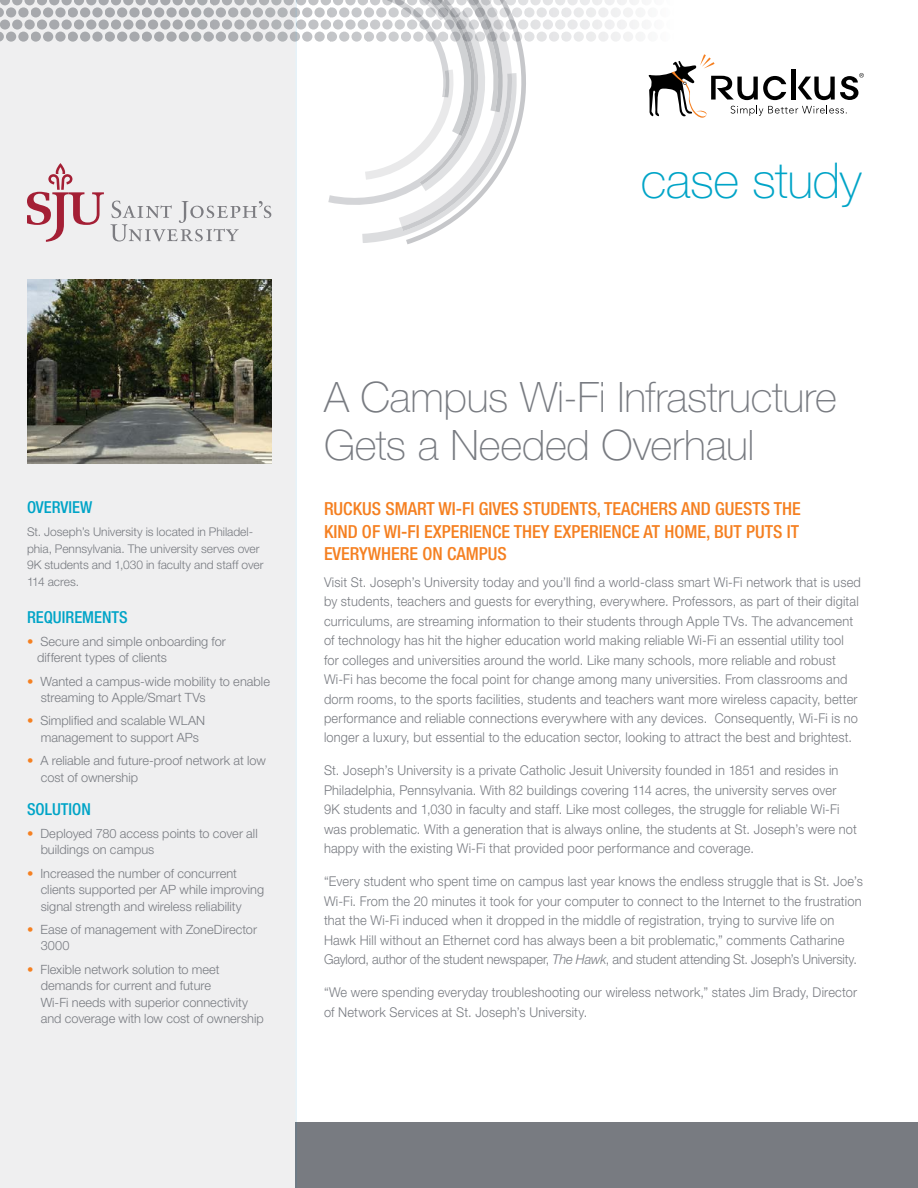
<style>
.page{position:relative;width:918px;height:1188px;background:#fff}
.page>*{position:absolute;margin:0;border:0;box-sizing:border-box;transform-origin:0 0}
.t1{font:100 49.5px "Helvetica Neue LT Std";letter-spacing:-.01em;color:#00a4c7}
.t2{font:100 42px/48px "Helvetica Neue LT Std";letter-spacing:-.01em;color:#787b81}
.t3{font:500 condensed 18px/22.5px "Helvetica Neue LT Std";color:#f58021;text-align:justify}
.t4{font:500 condensed 16.5px "Helvetica Neue LT Std";color:#00a4c7}
.t5{font:300 13.5px/19.5px "Helvetica Neue LT Std";letter-spacing:.015em;color:#787b81;scale:.95 1}
.t6{font:300 12.75px/16.5px "Helvetica Neue LT Std";letter-spacing:.005em;color:#787b81}
.t7{font:300 12px/16.5px "Helvetica Neue LT Std";color:#787b81}
.s1{color:#f58021}
.s2{font-style:italic}
</style>
<div class="page">
<div style="left:296px;top:1122px;width:622px;height:66px;background:#787b81"></div>
<div style="left:0;top:0;width:297px;height:1188px;background:#efeff0"></div>
<svg style="left:111px;top:0;width:753px;height:243px"></svg>
<svg style="left:27px;top:163px;width:77px;height:79px"></svg>
<img style="left:27px;top:280px;width:244px;height:183px">
<h1 class="t1" style="left:641px;top:153px;width:223px">case study</h1>
<p class="t4" style="left:27px;top:497px;width:67px">OVERVIEW</p>
<p class="t7" style="left:27px;top:523px;width:238px">St. Joseph’s University is located in Philadel&shy;phia, Pennsylvania. The university serves over 9K students and 1,030 in faculty and staff over 114 acres.</p>
<p class="t4" style="left:27px;top:607px;width:102px">REQUIREMENTS</p>
<p class="t6" style="left:37px;top:633px;width:190px;text-indent:-10px"><span class="s1">•</span> Secure and simple onboarding for different types of clients</p>
<p class="t6" style="left:41px;top:673px;width:231px;text-indent:-14px"><span class="s1">•</span> Wanted a campus-wide mobility to enable streaming to Apple/Smart TVs</p>
<p class="t6" style="left:27px;top:712px;width:180px;text-align:center"><span class="s1">•</span> Simplified and scalable WLAN management to support APs</p>
<p class="t6" style="left:41px;top:752px;width:227px;text-indent:-14px"><span class="s1">•</span> A reliable and future-proof network at low cost of ownership</p>
<p class="t4" style="left:27px;top:799px;width:65px">SOLUTION</p>
<p class="t6" style="left:41px;top:825px;width:219px;text-indent:-14px"><span class="s1">•</span> Deployed 780 access points to cover all buildings on campus</p>
<p class="t6" style="left:41px;top:865px;width:225px;text-indent:-14px"><span class="s1">•</span> Increased the number of concurrent clients supported per AP while improving signal strength and wireless reliability</p>
<p class="t6" style="left:41px;top:921px;width:218px;text-indent:-14px"><span class="s1">•</span> Ease of management with ZoneDirector<br>3000</p>
<p class="t6" style="left:41px;top:961px;width:225px;text-indent:-14px"><span class="s1">•</span> Flexible network solution to meet demands for current and future<br>Wi-Fi needs with superior connectivity and coverage with low cost of ownership</p>
<h2 class="t2" style="left:324px;top:373px;width:514px">A Campus Wi-Fi Infrastructure<br>Gets a Needed Overhaul</h2>
<h3 class="t3" style="left:324px;top:497px;width:478px">RUCKUS SMART WI-FI GIVES STUDENTS, TEACHERS AND GUESTS THE KIND OF WI-FI EXPERIENCE THEY EXPERIENCE AT HOME, BUT PUTS IT EVERYWHERE ON CAMPUS</h3>
<p class="t5" style="left:324px;top:572px;width:567px">Visit St. Joseph’s University today and you’ll find a world-class smart Wi-Fi network that is used by students, teachers and guests for everything, everywhere. Professors, as part of their digital curriculums, are streaming information to their students through Apple TVs. The advancement of technology has hit the higher education world making reliable Wi-Fi an essential utility tool for colleges and universities around the world. Like many schools, more reliable and robust Wi-Fi has become the focal point for change among many universities. From classrooms and dorm rooms, to the sports facilities, students and teachers want more wireless capacity, better performance and reliable connections everywhere with any devices. Consequently, Wi-Fi is no longer a luxury, but essential to the education sector, looking to attract the best and brightest.</p>
<p class="t5" style="left:324px;top:761px;width:562px">St. Joseph’s University is a private Catholic Jesuit University founded in 1851 and resides in Philadelphia, Pennsylvania. With 82 buildings covering 114 acres, the university serves over<br>9K students and 1,030 in faculty and staff. Like most colleges, the struggle for reliable Wi-Fi was problematic. With a generation that is always online, the students at St. Joseph’s were not happy with the existing Wi-Fi that provided poor performance and coverage.</p>
<p class="t5" style="left:324px;top:872px;width:569px">“Every student who spent time on campus last year knows the endless struggle that is St. Joe’s Wi-Fi. From the 20 minutes it took for your computer to connect to the Internet to the frustration that the Wi-Fi induced when it dropped in the middle of registration, trying to survive life on Hawk Hill without an Ethernet cord has always been a bit problematic,” comments Catharine Gaylord, author of the student newspaper, <span class="s2">The Hawk</span>, and student attending St. Joseph’s University.</p>
<p class="t5" style="left:324px;top:983px;width:563px">“We were spending everyday troubleshooting our wireless network,” states Jim Brady, Director of Network Services at St. Joseph’s University.</p>
</div>
